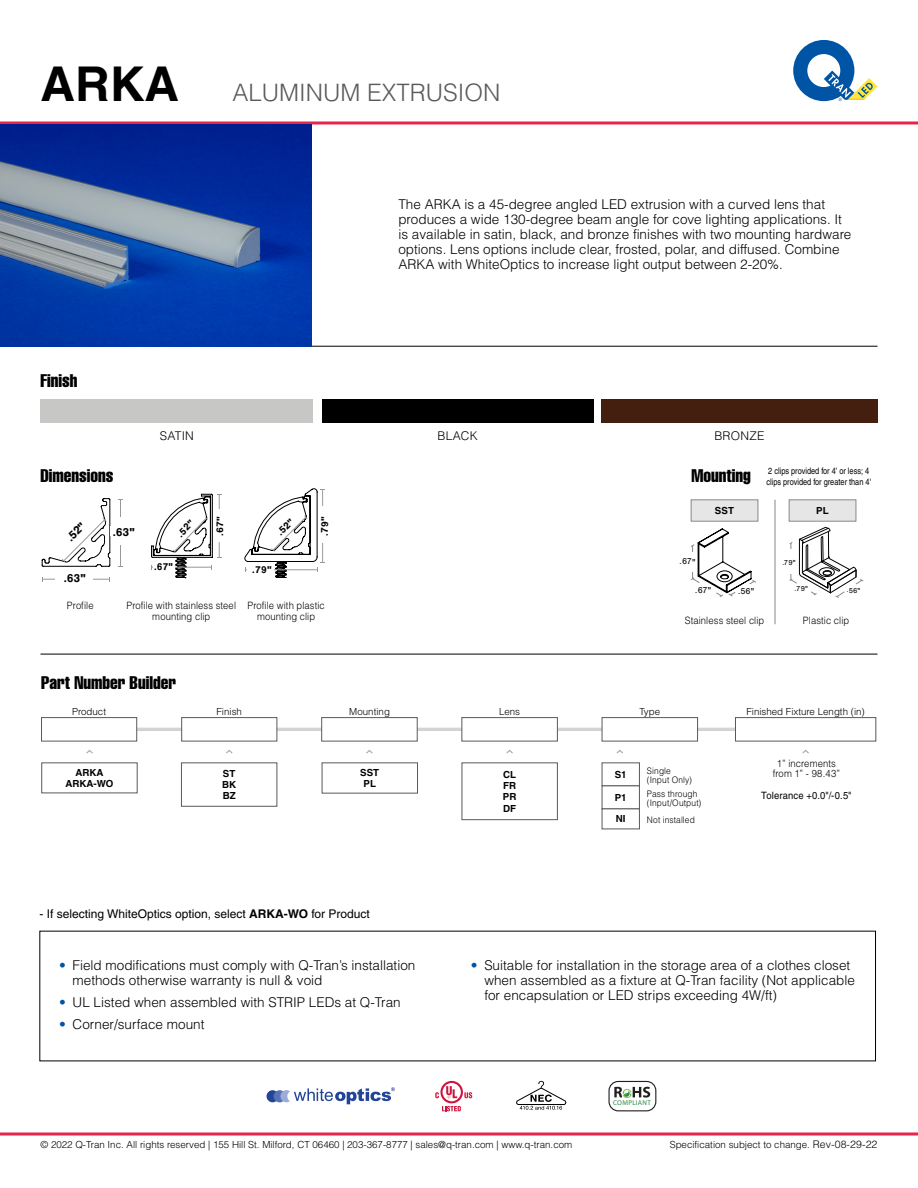
<style>
.page{position:relative;width:918px;height:1188px;background:#fff}
.page>*{position:absolute;margin:0;border:0;box-sizing:border-box;transform-origin:0 0}
.t1{font:300 24px "Helvetica LT Pro";color:#5a5a5a}
.t2{font:extra-condensed 18px "Helvetica LT Pro";color:#000}
.t3{font:300 13.5px/15px "Helvetica LT Pro";color:#000}
.t4{font:12px "Helvetica LT Pro";color:#000}
.t5{font:300 12px "Helvetica LT Pro";letter-spacing:.025em;color:#000}
.t6{font:700 12px "Nimbus San";color:#000}
.t7{font:700 10.35px "Nimbus San";color:#000;scale:.96 1}
.t8{font:300 10.2px/10.5px "Helvetica LT Pro";letter-spacing:.01em;color:#000;text-align:center;scale:.93 1}
.t9{font:10.2px "Helvetica LT Pro";letter-spacing:.02em;color:#000;scale:.93 1}
.t10{font:700 10.2px "Nimbus San";color:#000}
.t11{font:700 10.05px "Nimbus San";color:#000}
.t12{font:700 9.9px "Nimbus San";color:#000;scale:1.04 1}
.t13{font:300 9.75px "Helvetica LT Pro";color:#000}
.t14{font:700 9.75px/11.2px "Helvetica LT Pro";color:#000;text-align:justify}
.t15{font:condensed 9px/10.5px "Helvetica LT Pro";color:#000}
.t16{font:300 9px/9px "Helvetica LT Pro";letter-spacing:.015em;color:#000;scale:.93 1}
.t17{font:9px "Nimbus San";color:#000}
.t18{font:7.65px "Nimbus San";color:#000}
.t19{font:7.05px "Myriad Pro";letter-spacing:.04em;color:#2c8943}
.s1{font-weight:700;font-size:48px;color:#000}
.s2{font-weight:700}
.s3{color:#0054a6}
.s4{font-size:10.5px}
</style>
<div class="page">
<svg style="left:0;top:1132px;width:918px;height:4px;background:#ed5a77"></svg>
<svg style="left:793px;top:40px;width:85px;height:61px"></svg>
<hr style="left:0;top:122px;width:918px;height:2px;background:#e8244a">
<hr style="left:98px;top:728px;width:678px;height:3px;background:#d2d4d4">
<svg style="left:41px;top:717px;width:96px;height:24px"></svg>
<svg style="left:735px;top:717px;width:141px;height:24px"></svg>
<svg style="left:181px;top:717px;width:96px;height:24px"></svg>
<svg style="left:462px;top:717px;width:96px;height:24px"></svg>
<svg style="left:321px;top:717px;width:96px;height:24px"></svg>
<svg style="left:181px;top:763px;width:96px;height:43px"></svg>
<svg style="left:42px;top:763px;width:95px;height:30px"></svg>
<svg style="left:322px;top:763px;width:96px;height:30px"></svg>
<svg style="left:602px;top:717px;width:96px;height:24px"></svg>
<svg style="left:366px;top:750px;width:7px;height:4px"></svg>
<svg style="left:506px;top:750px;width:7px;height:4px"></svg>
<svg style="left:616px;top:750px;width:7px;height:4px"></svg>
<svg style="left:802px;top:750px;width:7px;height:4px"></svg>
<svg style="left:226px;top:750px;width:7px;height:4px"></svg>
<svg style="left:86px;top:750px;width:7px;height:4px"></svg>
<svg style="left:151px;top:494px;width:70px;height:85px"></svg>
<div style="left:215px;top:510px;width:12px;height:32px;background:#fff"></div>
<hr style="left:120px;top:499px;width:1px;height:67px;background:#999">
<hr style="left:42px;top:579px;width:67px;height:1px;background:#999">
<div style="left:55px;top:574px;width:38px;height:7px;background:#fff"></div>
<div style="left:116px;top:517px;width:8px;height:28px;background:#fff"></div>
<svg style="left:42px;top:498px;width:68px;height:69px"></svg>
<svg style="left:245px;top:489px;width:80px;height:89px"></svg>
<svg style="left:789px;top:527px;width:75px;height:71px"></svg>
<svg style="left:691px;top:529px;width:65px;height:68px"></svg>
<svg style="left:462px;top:763px;width:96px;height:57px"></svg>
<svg style="left:602px;top:763px;width:38px;height:66px"></svg>
<svg style="left:435px;top:1081px;width:37px;height:30px"></svg>
<svg style="left:614px;top:1087px;width:36px;height:11px"></svg>
<div style="left:608px;top:1081px;width:48px;height:30px;border:1px solid #221f1f;border-radius:9px"></div>
<svg style="left:516px;top:1081px;width:50px;height:29px"></svg>
<svg style="left:267px;top:1090px;width:84px;height:15px"></svg>
<svg style="left:267px;top:1090px;width:12px;height:12px"></svg>
<div style="left:274px;top:1090px;width:12px;height:12px;background:#5872b7;border-radius:50%"></div>
<div style="left:280px;top:1090px;width:13px;height:12px;background:#9cacd8;border-radius:50%"></div>
<div style="left:287px;top:1090px;width:13px;height:12px;background:#fff;border-radius:50%"></div>
<svg style="left:294px;top:1087px;width:101px;height:17px"></svg>
<hr style="left:40px;top:654px;width:838px;height:1px;background:#000">
<div style="left:322px;top:400px;width:271px;height:23px;background:#000"></div>
<div style="left:601px;top:400px;width:277px;height:23px;background:#441e0e"></div>
<div style="left:40px;top:400px;width:273px;height:23px;background:#c7c7c6"></div>
<hr style="left:40px;top:346px;width:838px;height:1px;background:#000">
<svg style="left:691px;top:500px;width:67px;height:21px"></svg>
<hr style="left:775px;top:500px;width:1px;height:124px;background:#888">
<svg style="left:789px;top:500px;width:67px;height:21px"></svg>
<img style="left:0;top:124px;width:311px;height:222px">
<h1 class="t1" style="left:40px;top:78px;width:462px"><span class="s1">ARKA</span> ALUMINUM EXTRUSION</h1>
<h2 class="t2" style="left:40px;top:369px;width:39px">Finish</h2>
<h2 class="t2" style="left:40px;top:465px;width:75px">Dimensions</h2>
<p class="t3" style="left:398px;top:196px;width:455px">The ARKA is a 45-degree angled LED extrusion with a curved lens that produces a wide 130-degree beam angle for cove lighting applications. It is available in satin, black, and bronze finishes with two mounting hardware options. Lens options include clear, frosted, polar, and diffused. Combine ARKA with WhiteOptics to increase light output between 2-20%.</p>
<p class="t5" style="left:160px;top:429px;width:36px">SATIN</p>
<p class="t5" style="left:437px;top:429px;width:42px">BLACK</p>
<p class="t5" style="left:714px;top:429px;width:52px">BRONZE</p>
<h2 class="t2" style="left:691px;top:465px;width:61px">Mounting</h2>
<p class="t15" style="left:766px;top:466px;width:106px">2 clips provided for 4' or less; 4 clips provided for greater than 4'</p>
<p class="t14" style="left:715px;top:505px;width:21px">SST</p>
<p class="t14" style="left:816px;top:505px;width:14px">PL</p>
<p class="t6" style="left:64px;top:534px;width:22px;rotate:-44deg">.52"</p>
<p class="t10" style="left:319px;top:536px;width:21px;rotate:-89deg">.79"</p>
<p class="t10" style="left:252px;top:564px;width:21px;rotate:1deg">.79"</p>
<p class="t11" style="left:175px;top:531px;width:21px;rotate:-45deg">.52"</p>
<p class="t12" style="left:214px;top:536px;width:20px;rotate:-89deg">.67"</p>
<p class="t10" style="left:274px;top:530px;width:21px;rotate:-44deg">.52"</p>
<p class="t6" style="left:113px;top:525px;width:23px;rotate:1deg">.63"</p>
<p class="t7" style="left:154px;top:561px;width:21px;rotate:1deg">.67"</p>
<p class="t6" style="left:64px;top:571px;width:23px;rotate:1deg">.63"</p>
<p class="t8" style="left:67px;top:600px;width:30px">Profile</p>
<p class="t8" style="left:127px;top:600px;width:119px">Profile with stainless steel mounting clip</p>
<p class="t8" style="left:247px;top:600px;width:85px">Profile with plastic mounting clip</p>
<h2 class="t2" style="left:41px;top:672px;width:136px">Part Number Builder</h2>
<p class="t17" style="left:680px;top:556px;width:17px;rotate:1deg">.67"</p>
<p class="t17" style="left:695px;top:585px;width:17px;rotate:1deg">.67"</p>
<p class="t17" style="left:738px;top:586px;width:17px;rotate:1deg">.56"</p>
<p class="t18" style="left:783px;top:558px;width:15px;rotate:1deg">.79"</p>
<p class="t18" style="left:795px;top:585px;width:15px;rotate:1deg">.79"</p>
<p class="t18" style="left:847px;top:586px;width:15px;rotate:1deg">.56"</p>
<p class="t8" style="left:685px;top:615px;width:87px">Stainless steel clip</p>
<p class="t8" style="left:803px;top:615px;width:51px">Plastic clip</p>
<p class="t13" style="left:72px;top:705px;width:35px">Product</p>
<p class="t13" style="left:217px;top:705px;width:27px">Finish</p>
<p class="t13" style="left:349px;top:705px;width:42px">Mounting</p>
<p class="t13" style="left:499px;top:705px;width:23px">Lens</p>
<p class="t13" style="left:746px;top:705px;width:120px">Finished Fixture Length (in)</p>
<p class="t13" style="left:639px;top:705px;width:22px">Type</p>
<p class="t14" style="left:65px;top:767px;width:49px;text-align:center">ARKA<br>ARKA-WO</p>
<p class="t14" style="left:360px;top:767px;width:20px;text-align:center">SST<br>PL</p>
<p class="t14" style="left:222px;top:768px;width:16px">ST BK BZ</p>
<p class="t4" style="left:40px;top:907px;width:332px">- If selecting WhiteOptics option, select <span class="s2">ARKA-WO</span> for Product</p>
<p class="t3" style="left:73px;top:958px;width:344px;text-indent:-14px"><span class="s3">•</span> Field modifications must comply with Q-Tran’s installation methods otherwise warranty is null &amp; void</p>
<p class="t3" style="left:59px;top:994px;width:343px"><span class="s3">•</span> UL Listed when assembled with STRIP LEDs at Q-Tran</p>
<p class="t3" style="left:59px;top:1016px;width:147px"><span class="s3">•</span> Corner/surface mount</p>
<p class="t14" style="left:503px;top:769px;width:15px">CL FR PR DF</p>
<p class="t14" style="left:615px;top:769px;width:13px">S1</p>
<p class="t14" style="left:615px;top:792px;width:13px">P1</p>
<p class="t14" style="left:616px;top:813px;width:11px">NI</p>
<p class="t16" style="left:647px;top:766px;width:50px">Single (Input Only)</p>
<p class="t16" style="left:647px;top:789px;width:60px">Pass through (Input/Output)</p>
<p class="t16" style="left:647px;top:815px;width:53px">Not installed</p>
<p class="t8" style="left:773px;top:758px;width:74px">1” increments from 1” - 98.43”</p>
<p class="t9" style="left:761px;top:789px;width:99px">Tolerance +0.0"/-0.5"</p>
<p class="t3" style="left:484px;top:958px;width:372px;text-indent:-14px"><span class="s3">•</span> Suitable for installation in the storage area of a clothes closet when assembled as a fixture at Q-Tran facility (Not applicable for encapsulation or LED strips exceeding 4W/ft)</p>
<p class="t19" style="left:613px;top:1099px;width:39px">COMPLIANT</p>
<p class="t13" style="left:40px;top:1138px;width:533px">© 2022 Q-Tran Inc. All rights reserved | 155 Hill St. Milford, CT 06460 | 203-367-8777 | sales@q-tran.com | www.q-tran.com</p>
<p class="t13" style="left:670px;top:1138px;width:209px">Specification subject to change. <span class="s4">Rev-08-29-22</span></p>
</div>
